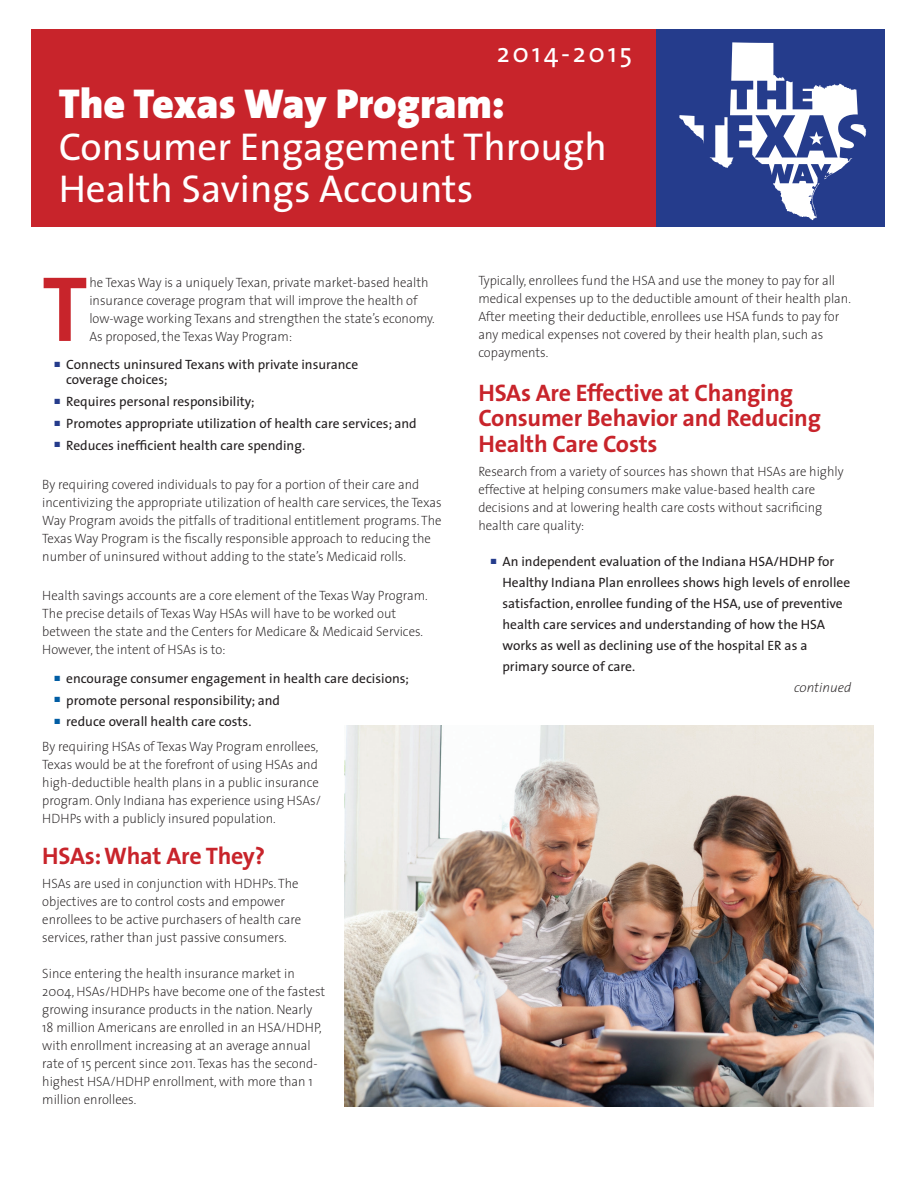
<style>
.page{position:relative;width:918px;height:1188px;background:#fff}
.page>*{position:absolute;margin:0;border:0;box-sizing:border-box;transform-origin:0 0}
.t1{font:700 93.45px "The Sans";color:#c8242b;scale:.95 1}
.t2{font:900 42px "The Sans";color:#fff}
.t3{font:39px/42px "The Sans";color:#fff}
.t4{font:27px "The Sans";letter-spacing:.1em;color:#fff}
.t5{font:700 24px/25.5px "The Sans";letter-spacing:-.01em;color:#c8242b}
.t6{font:200 13.5px/18px "The Sans";color:#231f20;scale:.95 1}
.t7{font:13.5px/21px "The Sans";color:#231f20}
.t8{font:italic 200 13.5px "The Sans";color:#231f20}
.s1{font-weight:400}
</style>
<div class="page">
<div style="left:648px;top:29px;width:237px;height:198px;background:#253c8c"></div>
<div style="left:32px;top:29px;width:624px;height:198px;background:#c8242b"></div>
<svg style="left:679px;top:115px;width:25px;height:29px"></svg>
<svg style="left:710px;top:42px;width:156px;height:178px"></svg>
<img style="left:345px;top:726px;width:528px;height:380px">
<h3 class="t4" style="left:497px;top:31px;width:137px">2014-2015</h3>
<h2 class="t2" style="left:59px;top:68px;width:448px">The Texas Way Program:</h2>
<h3 class="t3" style="left:59px;top:125px;width:550px">Consumer Engagement Through<br>Health Savings Accounts</h3>
<h1 class="t1" style="left:42px;top:231px;width:49px">T</h1>
<p class="t6" style="left:89px;top:273px;width:365px">he Texas Way is a uniquely Texan, private market-based health insurance coverage program that will improve the health of low-wage working Texans and strengthen the state’s economy.<br>As proposed, the Texas Way Program:</p>
<p class="t7" style="left:66px;top:357px;width:293px;line-height:15px;text-indent:-12px"><sup>■</sup> Connects uninsured Texans with private insurance coverage choices;</p>
<p class="t7" style="left:55px;top:391px;width:202px"><sup>■</sup> Requires personal responsibility;</p>
<p class="t7" style="left:55px;top:412px;width:364px"><sup>■</sup> Promotes appropriate utilization of health care services; and</p>
<p class="t7" style="left:55px;top:434px;width:252px"><sup>■</sup> Reduces inefficient health care spending.</p>
<p class="t6" style="left:42px;top:475px;width:422px">By requiring covered individuals to pay for a portion of their care and incentivizing the appropriate utilization of health care services, the Texas Way Program avoids the pitfalls of traditional entitlement programs. The Texas Way Program is the fiscally responsible approach to reducing the number of uninsured without adding to the state’s Medicaid rolls.</p>
<p class="t6" style="left:42px;top:586px;width:407px">Health savings accounts are a core element of the Texas Way Program.<br>The precise details of Texas Way HSAs will have to be worked out between the state and the Centers for Medicare &amp; Medicaid Services.<br>However, the intent of HSAs is to:</p>
<p class="t7" style="left:55px;top:667px;width:356px"><sup>■</sup> encourage consumer engagement in health care decisions;</p>
<p class="t7" style="left:55px;top:689px;width:227px"><sup>■</sup> promote personal responsibility; and</p>
<p class="t6" style="left:42px;top:709px;width:292px;line-height:24.8px;text-indent:12px"><sup>■</sup> <span class="s1">reduce overall health care costs.<br></span>By requiring HSAs of Texas Way Program enrollees,</p>
<p class="t6" style="left:42px;top:755px;width:295px">Texas would be at the forefront of using HSAs and high-deductible health plans in a public insurance program. Only Indiana has experience using HSAs/ HDHPs with a publicly insured population.</p>
<h3 class="t5" style="left:42px;top:842px;width:224px">HSAs: What Are They?</h3>
<p class="t6" style="left:42px;top:874px;width:274px">HSAs are used in conjunction with HDHPs. The objectives are to control costs and empower enrollees to be active purchasers of health care services, rather than just passive consumers.</p>
<p class="t6" style="left:42px;top:964px;width:299px">Since entering the health insurance market in 2004, HSAs/HDHPs have become one of the fastest growing insurance products in the nation. Nearly 18 million Americans are enrolled in an HSA/HDHP, with enrollment increasing at an average annual rate of 15 percent since 2011. Texas has the second&shy;highest HSA/HDHP enrollment, with more than 1 million enrollees.</p>
<p class="t6" style="left:478px;top:271px;width:394px">Typically, enrollees fund the HSA and use the money to pay for all medical expenses up to the deductible amount of their health plan.<br>After meeting their deductible, enrollees use HSA funds to pay for any medical expenses not covered by their health plan, such as copayments.</p>
<h3 class="t5" style="left:478px;top:379px;width:344px">HSAs Are Effective at Changing<br>Consumer Behavior and Reducing<br>Health Care Costs</h3>
<p class="t6" style="left:478px;top:462px;width:386px">Research from a variety of sources has shown that HSAs are highly effective at helping consumers make value-based health care decisions and at lowering health care costs without sacrificing health care quality:</p>
<p class="t7" style="left:502px;top:551px;width:349px;text-indent:-12px"><sup>■</sup> An independent evaluation of the Indiana HSA/HDHP for Healthy Indiana Plan enrollees shows high levels of enrollee satisfaction, enrollee funding of the HSA, use of preventive health care services and understanding of how the HSA works as well as declining use of the hospital ER as a primary source of care.</p>
<p class="t8" style="left:794px;top:677px;width:59px">continued</p>
</div>
